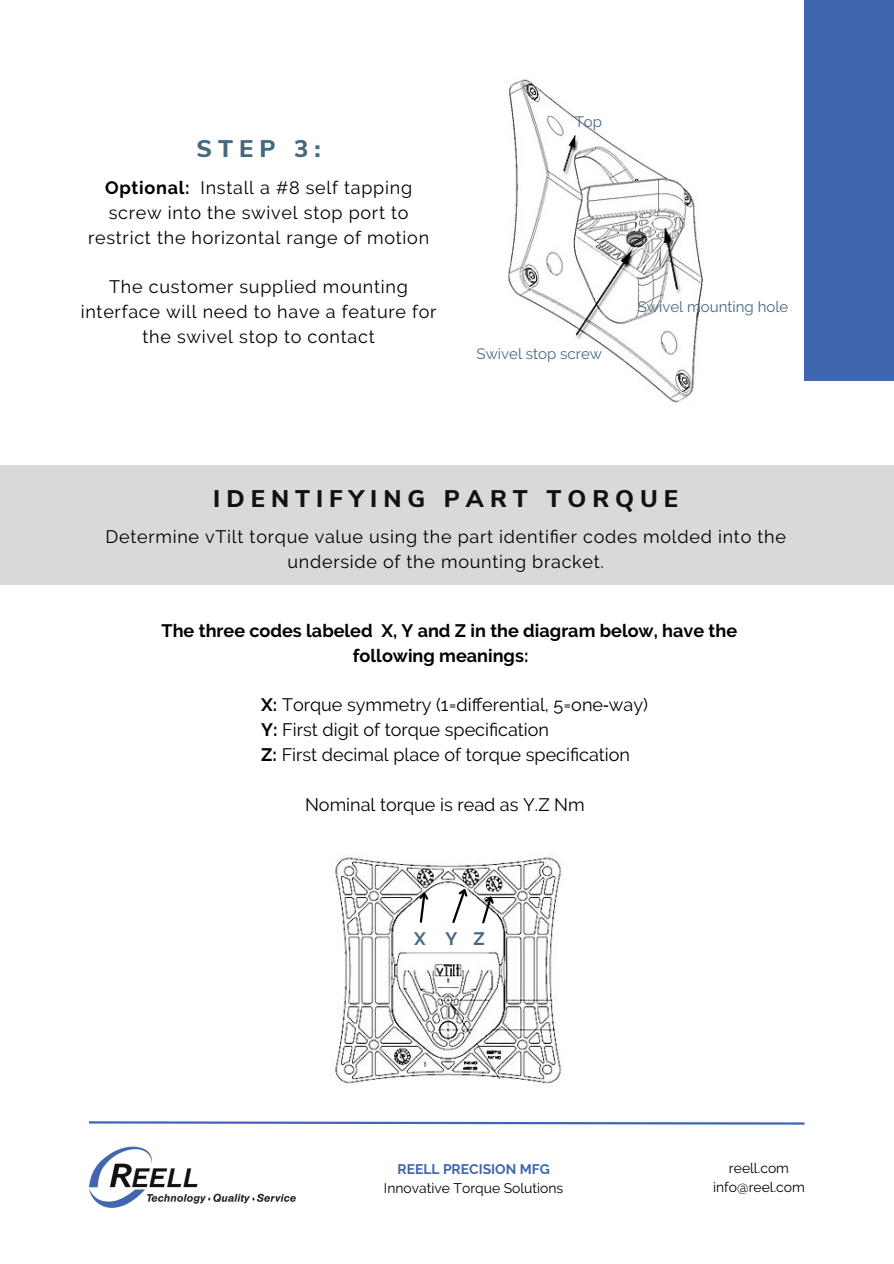
<style>
.page{position:relative;width:894px;height:1264px;background:#fff}
.page>*{position:absolute;margin:0;border:0;box-sizing:border-box;transform-origin:0 0}
.t1{font:800 24px "Nunito Sans";letter-spacing:.25em;color:#111115}
.t2{font:800 24px "Nunito Sans";color:#456a7d}
.t3{font:18px/24.8px "Raleway";letter-spacing:.04em;color:#000;text-align:center}
.t4{font:18px "Raleway";color:#000}
.t5{font:700 18px/24.8px "Raleway";color:#000}
.t6{font:700 18px "Raleway";color:#456a7d}
.t7{font:15px "Raleway";color:#456a7d}
.t8{font:13.95px "Raleway";color:#000}
.t9{font:700 13.95px "Raleway";color:#4166b0}
.s1{font-weight:700}
.s2{font-family:"Noto Sans"}
</style>
<div class="page">
<div style="left:804px;top:0;width:89px;height:381px;background:#4166b0"></div>
<div style="left:0;top:465px;width:893px;height:120px;background:#d9d9d9"></div>
<img style="left:89px;top:1146px;width:206px;height:62px">
<svg style="left:89px;top:1121px;width:716px;height:4px"></svg>
<img style="left:335px;top:854px;width:229px;height:233px">
<svg style="left:417px;top:889px;width:14px;height:35px"></svg>
<svg style="left:450px;top:884px;width:22px;height:40px"></svg>
<svg style="left:480px;top:892px;width:18px;height:33px"></svg>
<img style="left:508px;top:79px;width:195px;height:324px">
<p class="t2" style="left:196px;top:133px;width:126px">STEP 3:</p>
<p class="t3" style="left:88px;top:175px;width:342px"><span class="s1">Optional:</span> Install a #8 self tapping screw into the swivel stop port to restrict the horizontal range of motion</p>
<p class="t3" style="left:81px;top:274px;width:357px">The customer supplied mounting interface will need to have a feature for the swivel stop to contact</p>
<p class="t7" style="left:574px;top:113px;width:29px">Top</p>
<p class="t7" style="left:476px;top:344px;width:127px">Swivel stop screw</p>
<p class="t7" style="left:637px;top:297px;width:152px">Swivel mounting hole</p>
<p class="t1" style="left:213px;top:482px;width:466px">IDENTIFYING PART TORQUE</p>
<p class="t3" style="left:105px;top:524px;width:681px">Determine vTilt torque value using the part identifier codes molded into the underside of the mounting bracket.</p>
<p class="t5" style="left:353px;top:618px;width:385px;text-indent:-191px">The three codes labeled X, Y and Z in the diagram below, have the following meanings:</p>
<p class="t4" style="left:261px;top:694px;width:388px"><span class="s1">X:</span> Torque symmetry (1=differential, 5=one<span class="s2">‐</span>way)</p>
<p class="t4" style="left:261px;top:719px;width:289px"><span class="s1">Y:</span> First digit of torque specification</p>
<p class="t4" style="left:261px;top:744px;width:370px"><span class="s1">Z:</span> First decimal place of torque specification</p>
<p class="t4" style="left:305px;top:793px;width:281px">Nominal torque is read as Y.Z Nm</p>
<p class="t6" style="left:414px;top:927px;width:13px">X</p>
<p class="t6" style="left:445px;top:927px;width:13px">Y</p>
<p class="t6" style="left:473px;top:927px;width:13px">Z</p>
<p class="t9" style="left:397px;top:1161px;width:154px">REELL PRECISION MFG</p>
<p class="t8" style="left:384px;top:1180px;width:181px">Innovative Torque Solutions</p>
<p class="t8" style="left:728px;top:1160px;width:62px">reell.com</p>
<p class="t8" style="left:712px;top:1178px;width:93px">info@reel.com</p>
</div>
